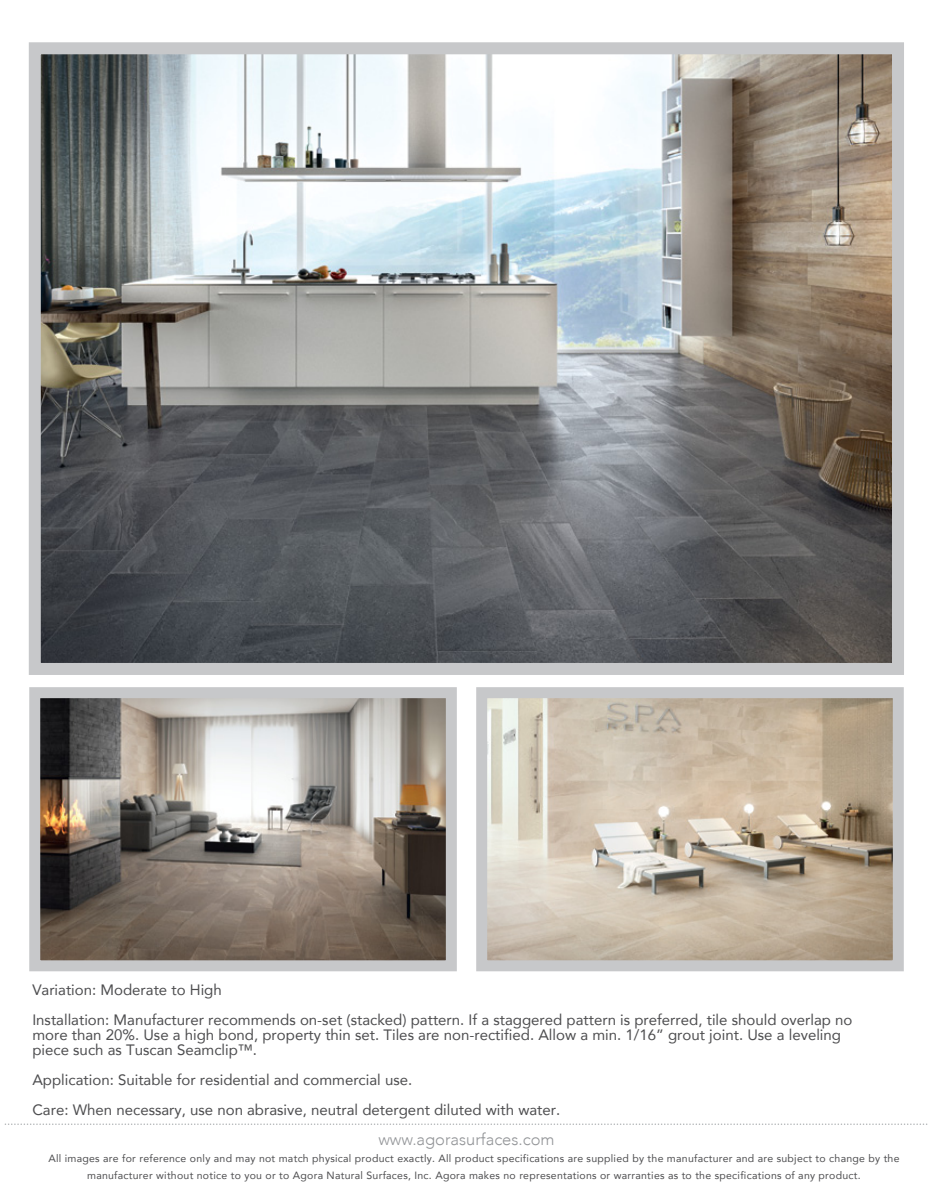
<style>
.page{position:relative;width:933px;height:1203px;background:#fff}
.page>*{position:absolute;margin:0;border:0;box-sizing:border-box;transform-origin:0 0}
.t1{font:300 16.5px "Avenir";color:#939598}
.t2{font:15px/30px "Avenir";color:#4d4d4f}
.t3{font:10.5px/16.5px "Avenir";letter-spacing:.025em;color:#4d4d4f;text-align:center}
</style>
<div class="page">
<svg style="left:5px;top:1123px;width:922px;height:1px"></svg>
<img style="left:488px;top:699px;width:403px;height:260px">
<img style="left:41px;top:699px;width:403px;height:260px">
<div style="left:29px;top:687px;width:427px;height:284px;border:11px solid #c7c8ca"></div>
<div style="left:476px;top:687px;width:427px;height:284px;border:11px solid #c7c8ca"></div>
<img style="left:42px;top:55px;width:848px;height:606px">
<div style="left:29px;top:42px;width:874px;height:632px;border:12px solid #c7c8ca"></div>
<p class="t2" style="left:32px;top:974px;width:821px">Variation: Moderate to High<br>Installation: Manufacturer recommends on-set (stacked) pattern. If a staggered pattern is preferred, tile should overlap no</p>
<p class="t2" style="left:32px;top:1027px;width:809px;line-height:15px">more than 20%. Use a high bond, property thin set. Tiles are non-rectified. Allow a min. 1/16” grout joint. Use a leveling piece such as Tuscan Seamclip™.</p>
<p class="t2" style="left:32px;top:1064px;width:529px">Application: Suitable for residential and commercial use.<br>Care: When necessary, use non abrasive, neutral detergent diluted with water.</p>
<p class="t1" style="left:378px;top:1127px;width:178px">www.agorasurfaces.com</p>
<p class="t3" style="left:48px;top:1150px;width:852px">All images are for reference only and may not match physical product exactly. All product specifications are supplied by the manufacturer and are subject to change by the manufacturer without notice to you or to Agora Natural Surfaces, Inc. Agora makes no representations or warranties as to the specifications of any product.</p>
</div>
